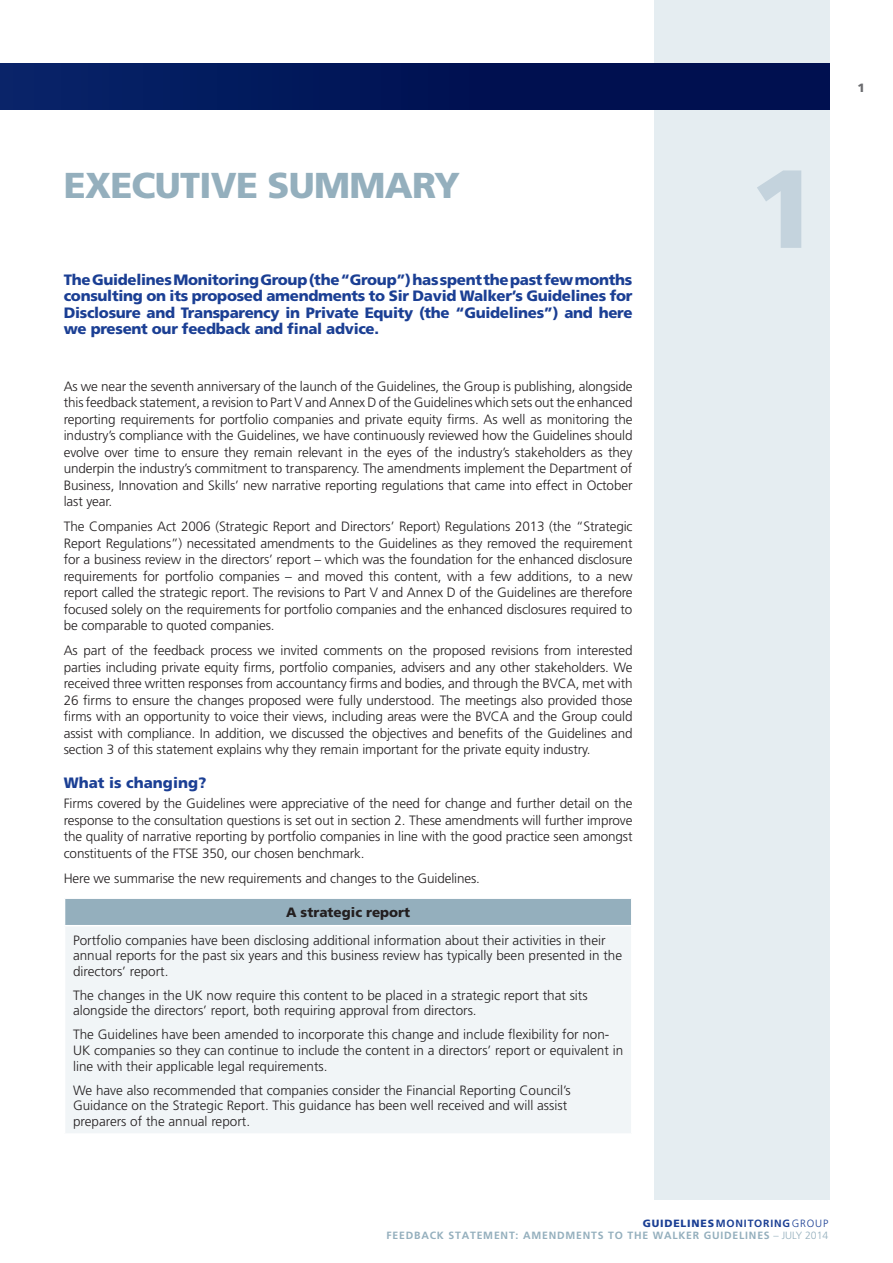
<style>
.page{position:relative;width:893px;height:1263px;background:#fff}
.page>*{position:absolute;margin:0;border:0;box-sizing:border-box;transform-origin:0 0}
.t1{font:900 110.85px "Frutiger";color:#c4d3dd}
.t2{font:900 36px "Frutiger";letter-spacing:-.02em;color:#94afbd}
.t3{font:900 15px/16.5px "Frutiger";letter-spacing:-.02em;color:#1b3f94;text-align:justify}
.t4{font:900 15px "Frutiger";color:#1b3f94}
.t5{font:300 13.5px/16.5px "Frutiger";color:#231f20;text-align:justify}
.t6{font:900 13.5px "Frutiger";color:#231f20}
.t7{font:900 12px "Frutiger";color:#6c6d70}
.t8{font:700 10.5px/12px "Frutiger";letter-spacing:.075em;color:#94afbd;text-align:right}
.s1{font-weight:900;color:#1b3f94}
.s2{color:#1b3f94}
.s3{font-weight:300;color:#1b3f94}
.s4{font-weight:300}
</style>
<div class="page">
<div style="left:654px;top:0;width:175px;height:1199px;background:#e5edf1"></div>
<div style="left:0;top:64px;width:829px;height:45px;background:linear-gradient(to right,#052166,#000b4a)"></div>
<hr style="left:0;top:0;width:1px;height:1263px;background:#fff">
<div style="left:65px;top:898px;width:567px;height:28px;background:#94afbd"></div>
<div style="left:65px;top:926px;width:567px;height:208px;background:#f1f5f7"></div>
<hr style="left:64px;top:897px;width:568px;height:2px;background:#fff">
<svg style="left:631px;top:899px;width:1px;height:26px"></svg>
<hr style="left:64px;top:925px;width:568px;height:1px;background:#fff">
<hr style="left:631px;top:926px;width:1px;height:207px;background:#fff">
<hr style="left:64px;top:1133px;width:568px;height:2px;background:#fff">
<h2 class="t2" style="left:64px;top:164px;width:398px">EXECUTIVE SUMMARY</h2>
<p class="t3" style="left:64px;top:271px;width:570px">The Guidelines Monitoring Group (the “Group”) has spent the past few months consulting on its proposed amendments to Sir David Walker’s Guidelines for Disclosure and Transparency in Private Equity (the “Guidelines”) and here we present our feedback and final advice.</p>
<p class="t5" style="left:64px;top:378px;width:570px">As we near the seventh anniversary of the launch of the Guidelines, the Group is publishing, alongside this feedback statement, a revision to Part V and Annex D of the Guidelines which sets out the enhanced reporting requirements for portfolio companies and private equity firms. As well as monitoring the industry’s compliance with the Guidelines, we have continuously reviewed how the Guidelines should evolve over time to ensure they remain relevant in the eyes of the industry’s stakeholders as they underpin the industry’s commitment to transparency. The amendments implement the Department of Business, Innovation and Skills’ new narrative reporting regulations that came into effect in October last year.</p>
<p class="t5" style="left:64px;top:518px;width:570px">The Companies Act 2006 (Strategic Report and Directors’ Report) Regulations 2013 (the “Strategic Report Regulations”) necessitated amendments to the Guidelines as they removed the requirement for a business review in the directors’ report – which was the foundation for the enhanced disclosure requirements for portfolio companies – and moved this content, with a few additions, to a new report called the strategic report. The revisions to Part V and Annex D of the Guidelines are therefore focused solely on the requirements for portfolio companies and the enhanced disclosures required to be comparable to quoted companies.</p>
<p class="t5" style="left:64px;top:642px;width:570px">As part of the feedback process we invited comments on the proposed revisions from interested parties including private equity firms, portfolio companies, advisers and any other stakeholders. We received three written responses from accountancy firms and bodies, and through the BVCA, met with 26 firms to ensure the changes proposed were fully understood. The meetings also provided those firms with an opportunity to voice their views, including areas were the BVCA and the Group could assist with compliance. In addition, we discussed the objectives and benefits of the Guidelines and section 3 of this statement explains why they remain important for the private equity industry.</p>
<p class="t4" style="left:64px;top:773px;width:144px">What is changing?</p>
<p class="t5" style="left:64px;top:795px;width:570px">Firms covered by the Guidelines were appreciative of the need for change and further detail on the response to the consultation questions is set out in section 2. These amendments will further improve the quality of narrative reporting by portfolio companies in line with the good practice seen amongst constituents of the FTSE 350, our chosen benchmark.</p>
<p class="t5" style="left:64px;top:870px;width:418px">Here we summarise the new requirements and changes to the Guidelines.</p>
<p class="t6" style="left:286px;top:904px;width:126px">A strategic report</p>
<p class="t5" style="left:73px;top:932px;width:551px;line-height:15.5px;text-align:left">Portfolio companies have been disclosing additional information about their activities in their annual reports for the past six years and this business review has typically been presented in the directors’ report.</p>
<p class="t5" style="left:73px;top:987px;width:516px;line-height:15.5px">The changes in the UK now require this content to be placed in a strategic report that sits alongside the directors’ report, both requiring approval from directors.</p>
<p class="t5" style="left:73px;top:1027px;width:552px;line-height:15.5px;text-align:left">The Guidelines have been amended to incorporate this change and include flexibility for non-<br>UK companies so they can continue to include the content in a directors’ report or equivalent in line with their applicable legal requirements.</p>
<p class="t5" style="left:73px;top:1082px;width:499px;line-height:15.5px;text-align:left">We have also recommended that companies consider the Financial Reporting Council’s<br>Guidance on the Strategic Report. This guidance has been well received and will assist preparers of the annual report.</p>
<h1 class="t1" style="left:750px;top:142px;width:69px">1</h1>
<p class="t7" style="left:857px;top:80px;width:9px">1</p>
<p class="t8" style="left:386px;top:1217px;width:443px"><span class="s1">GUIDELINES</span><span class="s2">MONITORING</span><span class="s3">GROUP<br></span>FEEDBACK STATEMENT: AMENDMENTS TO THE WALKER GUIDELINES <span class="s4">– JULY 2014</span></p>
</div>
